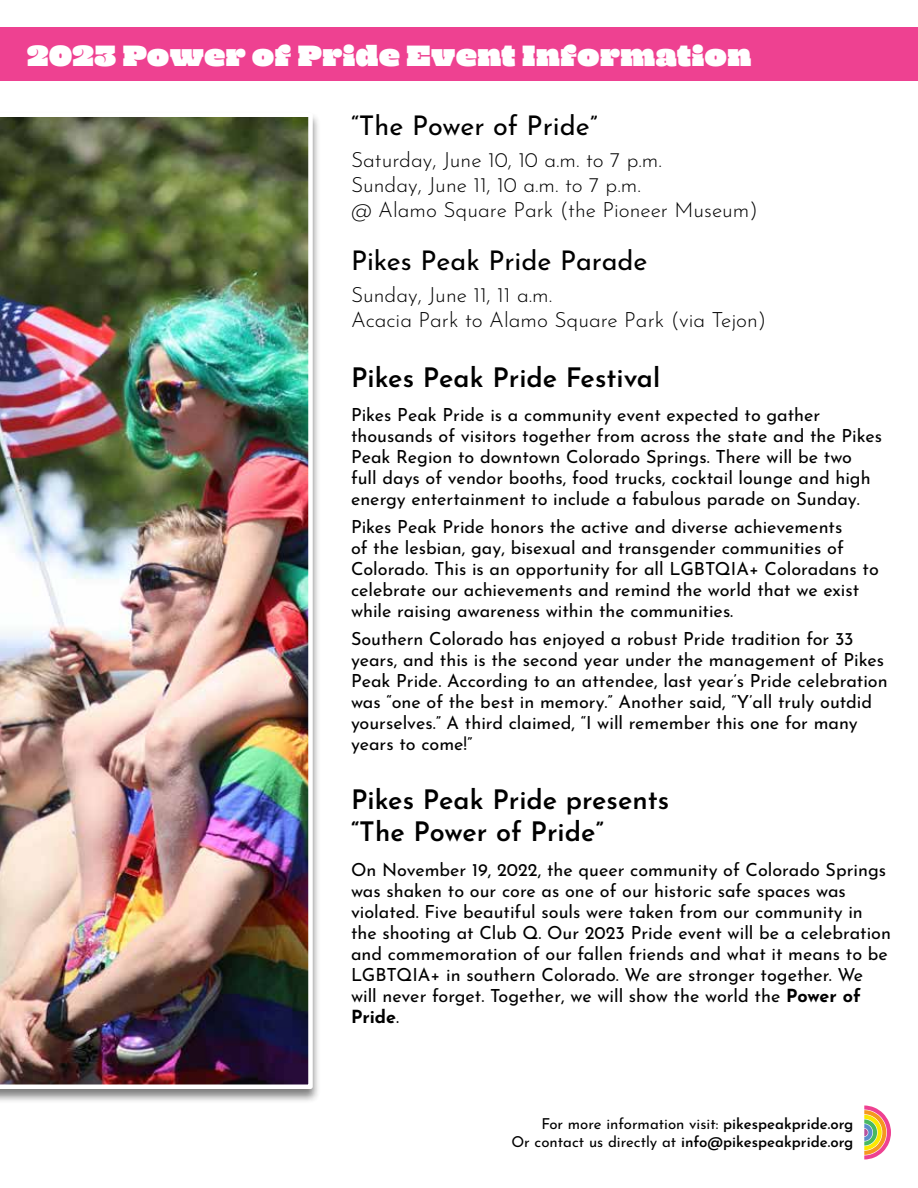
<style>
.page{position:relative;width:918px;height:1188px;background:#fff}
.page>*{position:absolute;margin:0;border:0;box-sizing:border-box;transform-origin:0 0}
.t1{font:30px "Mighty Slab One";letter-spacing:.02em;color:#fff}
.t2{font:600 27px/32.4px "Josefin Sans";color:#000}
.t3{font:27px "Josefin Sans";color:#000}
.t4{font:300 21px/25.2px "Josefin Sans";color:#000}
.t5{font:18px/21px "Josefin Sans";color:#000}
.t6{font:15px/18px "Josefin Sans";color:#000;text-align:right}
.s1{font-weight:700}
.s2{font-weight:600}
</style>
<div class="page">
<svg style="left:864px;top:1106px;width:27px;height:54px"></svg>
<div style="left:0;top:111px;width:321px;height:993px;background:#000;opacity:.5"></div>
<img style="left:0;top:112px;width:313px;height:977px">
<div style="left:0;top:27px;width:918px;height:54px;background:#ee4191"></div>
<h1 class="t1" style="left:27px;top:34px;width:726px">2023 Power of Pride Event Information</h1>
<h1 class="t1" style="left:27px;top:34px;width:42px">H1</h1>
<h2 class="t3" style="left:351px;top:105px;width:248px">“The Power of Pride”</h2>
<p class="t4" style="left:351px;top:145px;width:408px">Saturday, June 10, 10 a.m. to 7 p.m.<br>Sunday, June 11, 10 a.m. to 7 p.m.<br>@ Alamo Square Park (the Pioneer Museum)</p>
<h2 class="t3" style="left:351px;top:240px;width:298px">Pikes Peak Pride Parade</h2>
<p class="t4" style="left:351px;top:280px;width:417px">Sunday, June 11, 11 a.m.<br>Acacia Park to Alamo Square Park (via Tejon)</p>
<h2 class="t2" style="left:351px;top:359px;width:311px">Pikes Peak Pride Festival</h2>
<p class="t5" style="left:351px;top:403px;width:533px">Pikes Peak Pride is a community event expected to gather thousands of visitors together from across the state and the Pikes Peak Region to downtown Colorado Springs. There will be two full days of vendor booths, food trucks, cocktail lounge and high energy entertainment to include a fabulous parade on Sunday.</p>
<p class="t5" style="left:351px;top:515px;width:529px">Pikes Peak Pride honors the active and diverse achievements<br>of the lesbian, gay, bisexual and transgender communities of Colorado. This is an opportunity for all LGBTQIA+ Coloradans to celebrate our achievements and remind the world that we exist while raising awareness within the communities.</p>
<p class="t5" style="left:351px;top:626px;width:538px">Southern Colorado has enjoyed a robust Pride tradition for 33 years, and this is the second year under the management of Pikes Peak Pride. According to an attendee, last year’s Pride celebration was “one of the best in memory.” Another said, “Y’all truly outdid yourselves.” A third claimed, “I will remember this one for many years to come!”</p>
<h2 class="t2" style="left:351px;top:781px;width:320px">Pikes Peak Pride presents “The Power of Pride”</h2>
<p class="t5" style="left:351px;top:858px;width:542px">On November 19, 2022, the queer community of Colorado Springs was shaken to our core as one of our historic safe spaces was violated. Five beautiful souls were taken from our community in the shooting at Club Q. Our 2023 Pride event will be a celebration and commemoration of our fallen friends and what it means to be LGBTQIA+ in southern Colorado. We are stronger together. We will never forget. Together, we will show the world the <span class="s1">Power of Pride</span>.</p>
<p class="t6" style="left:511px;top:1114px;width:344px">For more information visit: <span class="s2">pikespeakpride.org<br></span>Or contact us directly at <span class="s2">info@pikespeakpride.org</span></p>
</div>
